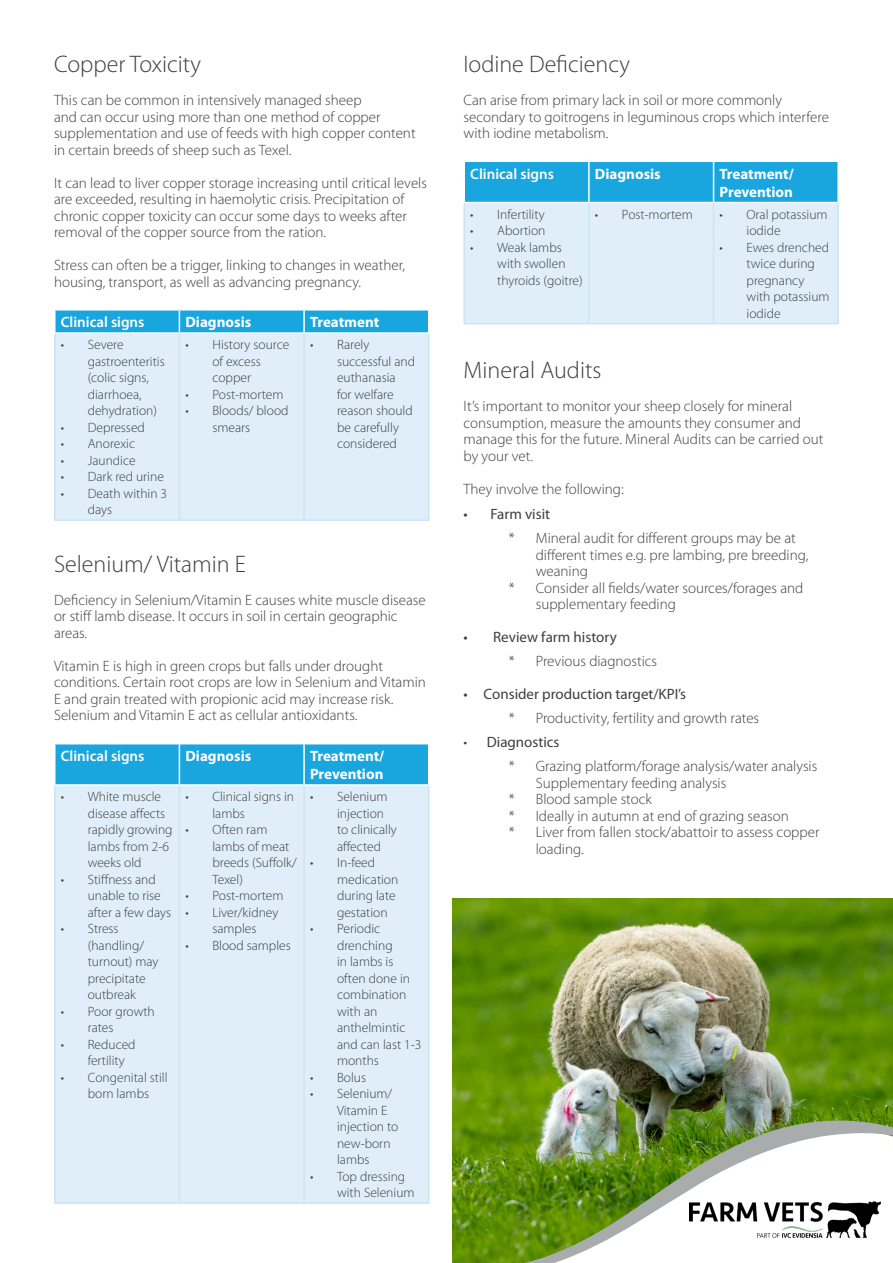
<style>
.page{position:relative;width:893px;height:1263px;background:#fff}
.page>*{position:absolute;margin:0;border:0;box-sizing:border-box;transform-origin:0 0}
.Body_Text{font:300 24px "Myriad Pro";color:#3d3e3e}
.Body_Text-2{font:300 15px/16.5px "Myriad Pro";color:#3d3e3e}
.t1{font:700 15px/18px "Myriad Pro";color:#fff}
.Body_Text-3{font:15px "Myriad Pro";color:#3d3e3e}
.t2{font:600 15px "Myriad Pro";color:#fff}
.t3{font:300 13.5px/16.5px "Myriad Pro";color:#3d3e3e}
.s1{font-weight:300}
</style>
<div class="page">
<img style="left:453px;top:899px;width:440px;height:213px">
<div style="left:56px;top:334px;width:372px;height:185px;background:#dfeef9"></div>
<div style="left:55px;top:310px;width:374px;height:22px;background:#19a6df"></div>
<hr style="left:54px;top:334px;width:2px;height:185px;background:#cbe4f6">
<hr style="left:54px;top:519px;width:125px;height:2px;background:#cbe4f6">
<hr style="left:179px;top:334px;width:1px;height:185px;background:#cbe4f6">
<hr style="left:179px;top:519px;width:125px;height:2px;background:#cbe4f6">
<hr style="left:303px;top:334px;width:2px;height:185px;background:#cbe4f6">
<hr style="left:428px;top:334px;width:1px;height:185px;background:#cbe4f6">
<hr style="left:304px;top:519px;width:125px;height:2px;background:#cbe4f6">
<div style="left:56px;top:744px;width:372px;height:40px;background:#19a6df"></div>
<div style="left:56px;top:786px;width:372px;height:416px;background:#dfeef9"></div>
<hr style="left:179px;top:744px;width:1px;height:40px;background:#fff">
<hr style="left:303px;top:744px;width:2px;height:40px;background:#fff">
<hr style="left:54px;top:786px;width:2px;height:416px;background:#cbe4f6">
<hr style="left:54px;top:1202px;width:125px;height:2px;background:#cbe4f6">
<hr style="left:179px;top:786px;width:1px;height:416px;background:#cbe4f6">
<hr style="left:179px;top:1202px;width:125px;height:2px;background:#cbe4f6">
<hr style="left:303px;top:786px;width:2px;height:416px;background:#cbe4f6">
<hr style="left:428px;top:786px;width:1px;height:416px;background:#cbe4f6">
<hr style="left:304px;top:1202px;width:125px;height:2px;background:#cbe4f6">
<div style="left:465px;top:162px;width:372px;height:40px;background:#19a6df"></div>
<div style="left:465px;top:203px;width:372px;height:120px;background:#dfeef9"></div>
<hr style="left:588px;top:162px;width:2px;height:40px;background:#fff">
<hr style="left:713px;top:162px;width:1px;height:40px;background:#fff">
<hr style="left:463px;top:203px;width:2px;height:120px;background:#cbe4f6">
<hr style="left:463px;top:323px;width:126px;height:1px;background:#cbe4f6">
<hr style="left:588px;top:203px;width:2px;height:120px;background:#cbe4f6">
<hr style="left:589px;top:323px;width:125px;height:1px;background:#cbe4f6">
<hr style="left:713px;top:203px;width:1px;height:120px;background:#cbe4f6">
<hr style="left:837px;top:203px;width:2px;height:120px;background:#cbe4f6">
<hr style="left:714px;top:323px;width:125px;height:1px;background:#cbe4f6">
<svg style="left:365px;top:1112px;width:528px;height:151px"></svg>
<svg style="left:490px;top:1114px;width:403px;height:149px"></svg>
<img style="left:689px;top:1202px;width:192px;height:35px">
<p class="Body_Text" style="left:54px;top:51px;width:149px">Copper Toxicity</p>
<p class="Body_Text-2" style="left:54px;top:92px;width:363px">This can be common in intensively managed sheep<br>and can occur using more than one method of copper supplementation and use of feeds with high copper content in certain breeds of sheep such as Texel.</p>
<p class="Body_Text-2" style="left:54px;top:175px;width:375px">It can lead to liver copper storage increasing until critical levels are exceeded, resulting in haemolytic crisis. Precipitation of chronic copper toxicity can occur some days to weeks after removal of the copper source from the ration.</p>
<p class="Body_Text-2" style="left:54px;top:257px;width:353px">Stress can often be a trigger, linking to changes in weather, housing, transport, as well as advancing pregnancy.</p>
<p class="t2" style="left:61px;top:314px;width:85px">Clinical signs</p>
<p class="t1" style="left:185px;top:313px;width:67px">Diagnosis</p>
<p class="t1" style="left:310px;top:313px;width:71px">Treatment</p>
<p class="t3" style="left:88px;top:337px;width:79px;text-indent:-27px">• Severe gastroenteritis (colic signs, diarrhoea, dehydration)</p>
<p class="t3" style="left:61px;top:419px;width:86px">• Depressed</p>
<p class="t3" style="left:61px;top:436px;width:76px">• Anorexic</p>
<p class="t3" style="left:61px;top:452px;width:76px">• Jaundice</p>
<p class="t3" style="left:61px;top:469px;width:105px">• Dark red urine</p>
<p class="t3" style="left:88px;top:485px;width:81px;text-indent:-27px">• Death within 3 days</p>
<p class="t3" style="left:337px;top:337px;width:80px;text-indent:-27px">• Rarely successful and euthanasia<br>for welfare reason should be carefully considered</p>
<p class="t3" style="left:212px;top:337px;width:78px;text-indent:-27px">• History source of excess copper</p>
<p class="t3" style="left:185px;top:386px;width:99px">• Post-mortem</p>
<p class="t3" style="left:212px;top:403px;width:78px;text-indent:-27px">• Bloods/ blood smears</p>
<p class="Body_Text" style="left:54px;top:551px;width:194px">Selenium/ Vitamin E</p>
<p class="Body_Text-2" style="left:54px;top:592px;width:373px">Deficiency in Selenium/Vitamin E causes white muscle disease or stiff lamb disease. It occurs in soil in certain geographic areas.</p>
<p class="Body_Text-2" style="left:54px;top:658px;width:373px">Vitamin E is high in green crops but falls under drought conditions. Certain root crops are low in Selenium and Vitamin E and grain treated with propionic acid may increase risk.<br>Selenium and Vitamin E act as cellular antioxidants.</p>
<p class="t2" style="left:61px;top:748px;width:85px">Clinical signs</p>
<p class="t1" style="left:185px;top:747px;width:67px">Diagnosis</p>
<p class="t1" style="left:310px;top:747px;width:76px">Treatment/<br>Prevention</p>
<p class="t3" style="left:88px;top:788px;width:86px;text-indent:-27px">• White muscle disease affects rapidly growing lambs from 2-6 weeks old</p>
<p class="t3" style="left:88px;top:871px;width:85px;text-indent:-27px">• Stiffness and unable to rise after a few days</p>
<p class="t3" style="left:88px;top:920px;width:72px;text-indent:-27px">• Stress (handling/ turnout) may precipitate outbreak</p>
<p class="t3" style="left:88px;top:1003px;width:69px;text-indent:-27px">• Poor growth rates</p>
<p class="t3" style="left:88px;top:1036px;width:49px;text-indent:-27px">• Reduced fertility</p>
<p class="t3" style="left:88px;top:1069px;width:81px;text-indent:-27px">• Congenital still born lambs</p>
<p class="t3" style="left:212px;top:788px;width:83px;text-indent:-27px">• Clinical signs in lambs</p>
<p class="t3" style="left:212px;top:821px;width:86px;text-indent:-27px">• Often ram lambs of meat breeds (Suffolk/<br>Texel)</p>
<p class="t3" style="left:185px;top:887px;width:99px">• Post-mortem</p>
<p class="t3" style="left:185px;top:904px;width:95px;text-align:center">• Liver/kidney samples</p>
<p class="t3" style="left:185px;top:937px;width:107px">• Blood samples</p>
<p class="t3" style="left:337px;top:788px;width:61px;text-indent:-27px">• Selenium injection to clinically affected</p>
<p class="t3" style="left:337px;top:854px;width:63px;text-indent:-27px">• In-feed medication during late gestation</p>
<p class="t3" style="left:337px;top:920px;width:86px;text-indent:-27px">• Periodic drenching<br>in lambs is often done in combination with an anthelmintic and can last 1-3 months</p>
<p class="t3" style="left:310px;top:1069px;width:58px">• Bolus</p>
<p class="t3" style="left:337px;top:1085px;width:63px;text-indent:-27px">• Selenium/<br>Vitamin E injection to new-born lambs</p>
<p class="t3" style="left:337px;top:1168px;width:79px;text-indent:-27px">• Top dressing with Selenium</p>
<p class="Body_Text" style="left:463px;top:51px;width:168px">Iodine Deficiency</p>
<p class="Body_Text-2" style="left:463px;top:92px;width:367px">Can arise from primary lack in soil or more commonly secondary to goitrogens in leguminous crops which interfere with iodine metabolism.</p>
<p class="t2" style="left:470px;top:165px;width:85px">Clinical signs</p>
<p class="t1" style="left:595px;top:165px;width:67px">Diagnosis</p>
<p class="t1" style="left:720px;top:165px;width:76px">Treatment/<br>Prevention</p>
<p class="t3" style="left:470px;top:206px;width:76px">• Infertility</p>
<p class="t3" style="left:470px;top:223px;width:77px">• Abortion</p>
<p class="t3" style="left:497px;top:239px;width:87px;text-indent:-27px">• Weak lambs with swollen thyroids (goitre)</p>
<p class="t3" style="left:595px;top:206px;width:99px">• Post-mortem</p>
<p class="t3" style="left:747px;top:206px;width:83px;text-indent:-27px">• Oral potassium iodide</p>
<p class="t3" style="left:747px;top:239px;width:84px;text-indent:-27px">• Ewes drenched twice during pregnancy with potassium iodide</p>
<p class="Body_Text" style="left:463px;top:357px;width:139px">Mineral Audits</p>
<p class="Body_Text-2" style="left:463px;top:398px;width:361px">It’s important to monitor your sheep closely for mineral consumption, measure the amounts they consumer and manage this for the future. Mineral Audits can be carried out by your vet.</p>
<p class="Body_Text-2" style="left:463px;top:481px;width:162px">They involve the following:</p>
<p class="Body_Text-3" style="left:463px;top:506px;width:88px">• Farm visit</p>
<p class="Body_Text-2" style="left:536px;top:530px;width:274px;text-indent:-27px">* Mineral audit for different groups may be at different times e.g. pre lambing, pre breeding, weaning</p>
<p class="Body_Text-2" style="left:536px;top:580px;width:269px;text-indent:-27px">* Consider all fields/water sources/forages and supplementary feeding</p>
<p class="Body_Text-3" style="left:463px;top:629px;width:155px">• Review farm history</p>
<p class="Body_Text-2" style="left:509px;top:653px;width:150px">* Previous diagnostics</p>
<p class="Body_Text-3" style="left:463px;top:686px;width:224px">• Consider production target/KPI’s</p>
<p class="Body_Text-2" style="left:509px;top:710px;width:252px">* Productivity, fertility and growth rates</p>
<p class="Body_Text-3" style="left:463px;top:734px;width:98px"><span class="s1">•</span> Diagnostics</p>
<p class="Body_Text-2" style="left:536px;top:758px;width:283px;text-indent:-27px">* Grazing platform/forage analysis/water analysis<br>Supplementary feeding analysis</p>
<p class="Body_Text-2" style="left:509px;top:791px;width:145px">* Blood sample stock</p>
<p class="Body_Text-2" style="left:509px;top:808px;width:282px">* Ideally in autumn at end of grazing season</p>
<p class="Body_Text-2" style="left:536px;top:824px;width:285px;text-indent:-27px">* Liver from fallen stock/abattoir to assess copper loading.</p>
</div>
